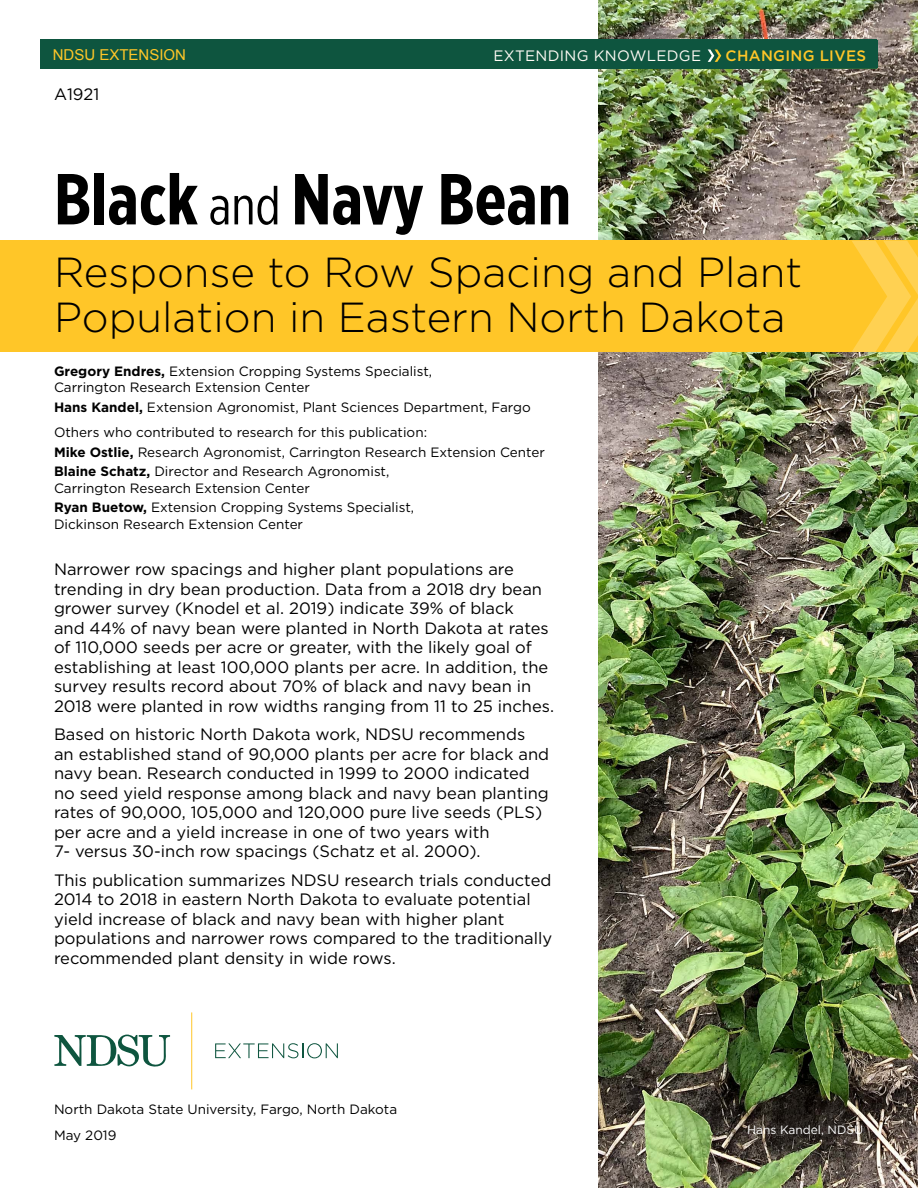
<style>
.page{position:relative;width:918px;height:1188px;background:#fff}
.page>*{position:absolute;margin:0;border:0;box-sizing:border-box;transform-origin:0 0}
.t1{font:700 72px "Gotham X Narrow";color:#000}
.t2{font:300 42px/45px "Gotham";color:#000}
.t3{font:16.5px/19.5px "Gotham";color:#000}
.t4{font:15.15px "Gotham";letter-spacing:.02em;color:#fffbf5}
.t5{font:500 15.15px "Gotham";letter-spacing:.02em;color:#ffc628}
.t6{font:15px "Arial";color:#ffc628}
.t7{font:13.5px/25.5px "Gotham";color:#000}
.t8{font:12px "Gotham";color:#fff}
.s1{font-weight:400;font-size:54px}
.s2{font-weight:700}
</style>
<div class="page">
<img style="left:598px;top:0;width:320px;height:1188px">
<div style="left:0;top:241px;width:918px;height:111px;background:#ffc628"></div>
<div style="left:40px;top:39px;width:838px;height:29px;background:#0e553f"></div>
<svg style="left:708px;top:49px;width:13px;height:13px"></svg>
<svg style="left:852px;top:241px;width:66px;height:111px"></svg>
<svg style="left:54px;top:1034px;width:116px;height:33px"></svg>
<hr style="left:191px;top:1012px;width:1px;height:77px;background:#ffc628">
<svg style="left:215px;top:1043px;width:123px;height:15px"></svg>
<p class="t6" style="left:53px;top:45px;width:135px">NDSU EXTENSION</p>
<p class="t4" style="left:493px;top:46px;width:209px">EXTENDING KNOWLEDGE</p>
<p class="t5" style="left:726px;top:46px;width:142px">CHANGING LIVES</p>
<p class="t3" style="left:54px;top:84px;width:47px">A1921</p>
<h1 class="t1" style="left:54px;top:155px;width:519px">Black <span class="s1">and</span> Navy Bean</h1>
<h2 class="t2" style="left:54px;top:249px;width:750px">Response to Row Spacing and Plant<br>Population in Eastern North Dakota</h2>
<p class="t7" style="left:54px;top:363px;width:380px;line-height:16.5px"><span class="s2">Gregory Endres,</span> Extension Cropping Systems Specialist,<br>Carrington Research Extension Center</p>
<p class="t7" style="left:54px;top:394px;width:478px"><span class="s2">Hans Kandel,</span> Extension Agronomist, Plant Sciences Department, Fargo<br>Others who contributed to research for this publication:</p>
<p class="t7" style="left:54px;top:442px;width:492px;line-height:19.5px"><span class="s2">Mike Ostlie,</span> Research Agronomist, Carrington Research Extension Center<br><span class="s2">Blaine Schatz,</span> Director and Research Agronomist,</p>
<p class="t7" style="left:54px;top:478px;width:362px;line-height:19.5px">Carrington Research Extension Center<br><span class="s2">Ryan Buetow,</span> Extension Cropping Systems Specialist,</p>
<p class="t7" style="left:54px;top:511px;width:251px">Dickinson Research Extension Center</p>
<p class="t3" style="left:54px;top:559px;width:502px">Narrower row spacings and higher plant populations are trending in dry bean production. Data from a 2018 dry bean grower survey (Knodel et al. 2019) indicate 39% of black<br>and 44% of navy bean were planted in North Dakota at rates of 110,000 seeds per acre or greater, with the likely goal of establishing at least 100,000 plants per acre. In addition, the survey results record about 70% of black and navy bean in 2018 were planted in row widths ranging from 11 to 25 inches.</p>
<p class="t3" style="left:54px;top:724px;width:497px">Based on historic North Dakota work, NDSU recommends<br>an established stand of 90,000 plants per acre for black and navy bean. Research conducted in 1999 to 2000 indicated no seed yield response among black and navy bean planting rates of 90,000, 105,000 and 120,000 pure live seeds (PLS) per acre and a yield increase in one of two years with<br>7- versus 30-inch row spacings (Schatz et al. 2000).</p>
<p class="t3" style="left:54px;top:870px;width:500px">This publication summarizes NDSU research trials conducted 2014 to 2018 in eastern North Dakota to evaluate potential yield increase of black and navy bean with higher plant populations and narrower rows compared to the traditionally recommended plant density in wide rows.</p>
<p class="t7" style="left:54px;top:1096px;width:345px">North Dakota State University, Fargo, North Dakota<br>May 2019</p>
<p class="t8" style="left:747px;top:1122px;width:118px">Hans Kandel, NDSU</p>
</div>
